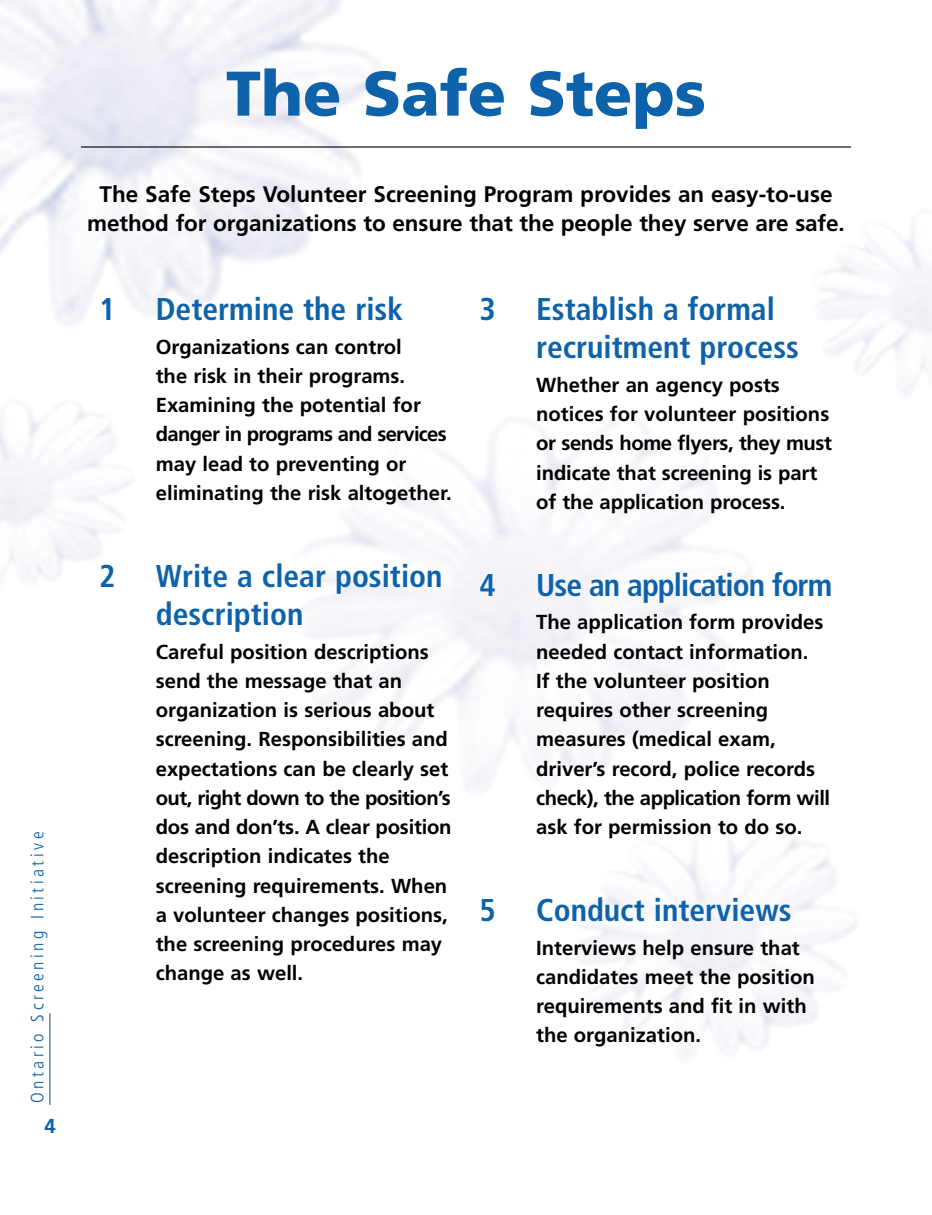
<style>
.page{position:relative;width:932px;height:1215px;background:#fff}
.page>*{position:absolute;margin:0;border:0;box-sizing:border-box;transform-origin:0 0}
.t1{font:900 63px "Frutiger";color:#0d62a9}
.t2{font:700 condensed 31.5px/38.2px "Frutiger";color:#0d62a9}
.t3{font:700 condensed 31.5px "Frutiger";letter-spacing:-.03em;color:#0d62a9}
.t4{font:700 22.5px/29.2px "Frutiger";letter-spacing:-.005em;color:#000;text-align:center}
.t5{font:700 20.25px/29.2px "Frutiger";color:#000}
.t6{font:700 20.25px "Frutiger";color:#0d62a9}
.t7{font:300 condensed 18px "Frutiger";letter-spacing:.19em;color:#0d62a9}
</style>
<div class="page">
<hr style="left:49px;top:1013px;width:1px;height:92px;background:#0d62a9">
<hr style="left:81px;top:146px;width:769px;height:2px;background:#000">
<p class="t7" style="left:30px;top:1103px;width:273px;rotate:-90deg">Ontario Screening Initiative</p>
<p class="t6" style="left:45px;top:1118px;width:13px">4</p>
<h1 class="t1" style="left:226px;top:68px;width:481px">The Safe Steps</h1>
<p class="t4" style="left:87px;top:181px;width:759px">The Safe Steps Volunteer Screening Program provides an easy-to-use method for organizations to ensure that the people they serve are safe.</p>
<h2 class="t2" style="left:99px;top:292px;width:18px">1</h2>
<h2 class="t2" style="left:156px;top:292px;width:249px">Determine the risk</h2>
<p class="t5" style="left:156px;top:333px;width:297px">Organizations can control<br>the risk in their programs.<br>Examining the potential for danger in programs and services may lead to preventing or eliminating the risk altogether.</p>
<h2 class="t2" style="left:99px;top:559px;width:18px">2</h2>
<h2 class="t2" style="left:156px;top:559px;width:288px">Write a clear position description</h2>
<p class="t5" style="left:156px;top:639px;width:297px">Careful position descriptions send the message that an organization is serious about screening. Responsibilities and expectations can be clearly set out, right down to the position’s dos and don’ts. A clear position description indicates the screening requirements. When a volunteer changes positions, the screening procedures may change as well.</p>
<h2 class="t2" style="left:479px;top:292px;width:18px">3</h2>
<h2 class="t2" style="left:536px;top:292px;width:264px">Establish a formal recruitment process</h2>
<p class="t5" style="left:536px;top:372px;width:297px">Whether an agency posts notices for volunteer positions or sends home flyers, they must indicate that screening is part of the application process.</p>
<h2 class="t2" style="left:479px;top:568px;width:18px">4</h2>
<h2 class="t3" style="left:536px;top:572px;width:297px">Use an application form</h2>
<p class="t5" style="left:536px;top:609px;width:295px">The application form provides needed contact information.<br>If the volunteer position requires other screening measures (medical exam, driver’s record, police records check), the application form will ask for permission to do so.</p>
<h2 class="t2" style="left:479px;top:893px;width:18px">5</h2>
<h2 class="t2" style="left:536px;top:893px;width:257px">Conduct interviews</h2>
<p class="t5" style="left:536px;top:935px;width:280px">Interviews help ensure that candidates meet the position requirements and fit in with the organization.</p>
</div>
